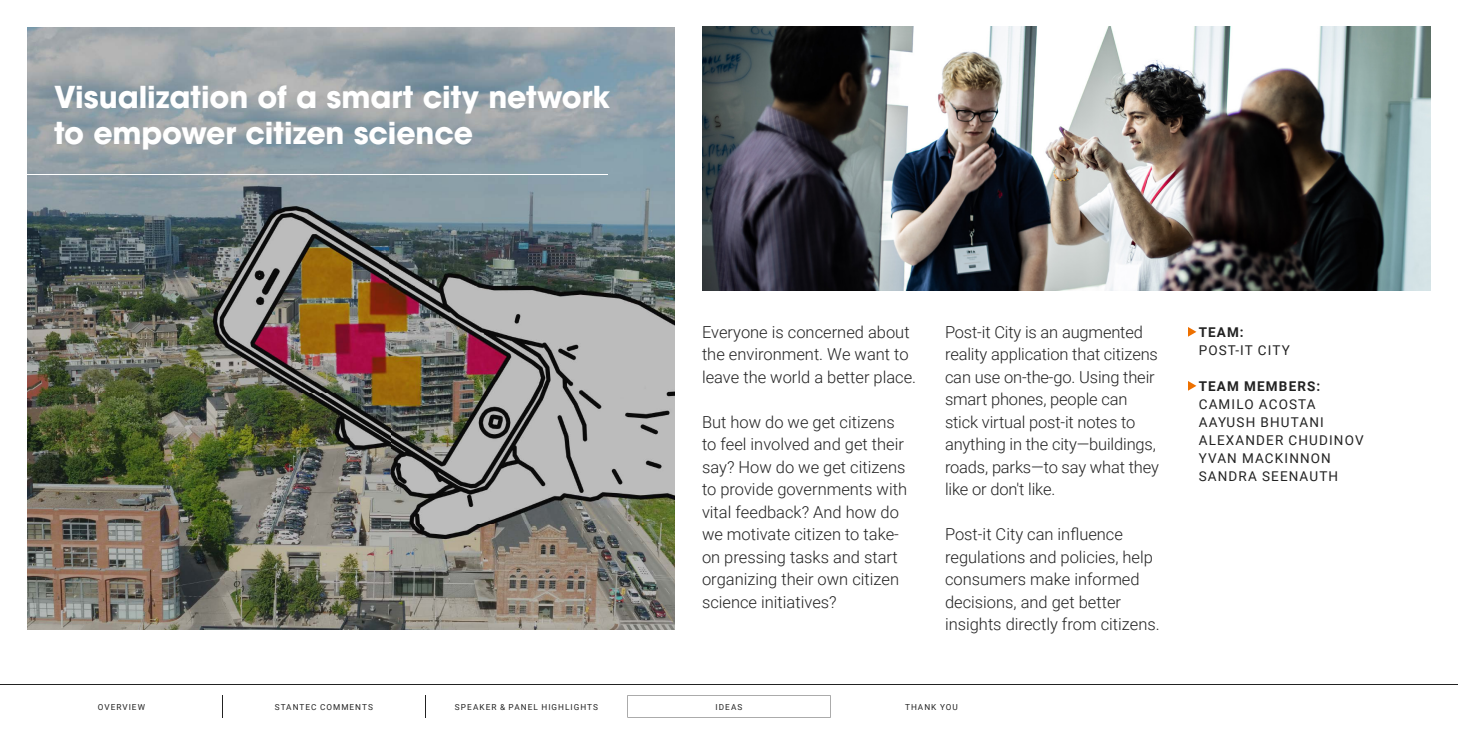
<style>
.page{position:relative;width:1458px;height:729px;background:#fff}
.page>*{position:absolute;margin:0;border:0;box-sizing:border-box;transform-origin:0 0}
.t1{font:700 30px/36px "ITC Avant Garde Pro";letter-spacing:-.005em;color:#fff}
.t2{font:300 16.5px/22.5px "Roboto";color:#222}
.t3{font:13.5px/18px "Roboto";letter-spacing:.085em;color:#222}
.t4{font:700 13.5px "Roboto";letter-spacing:.085em;color:#222}
.t5{font:8.25px "Roboto";letter-spacing:.12em;color:#222}
</style>
<div class="page">
<img style="left:27px;top:27px;width:648px;height:603px">
<img style="left:702px;top:27px;width:729px;height:264px">
<svg style="left:1188px;top:327px;width:8px;height:10px"></svg>
<svg style="left:1188px;top:381px;width:8px;height:10px"></svg>
<hr style="left:0;top:174px;width:608px;height:1px;background:#fff">
<hr style="left:0;top:684px;width:1458px;height:1px;background:#222">
<svg style="left:628px;top:695px;width:203px;height:23px"></svg>
<svg style="left:425px;top:695px;width:1px;height:23px"></svg>
<svg style="left:222px;top:695px;width:1px;height:23px"></svg>
<h1 class="t1" style="left:54px;top:79px;width:558px">Visualization of a smart city network to empower citizen science</h1>
<p class="t2" style="left:702px;top:320px;width:216px">Everyone is concerned about the environment. We want to leave the world a better place.</p>
<p class="t2" style="left:702px;top:410px;width:207px">But how do we get citizens to feel involved and get their say? How do we get citizens to provide governments with vital feedback? And how do we motivate citizen to take&shy;on pressing tasks and start organizing their own citizen science initiatives?</p>
<p class="t2" style="left:945px;top:320px;width:216px">Post-it City is an augmented reality application that citizens can use on-the-go. Using their smart phones, people can stick virtual post-it notes to anything in the city—buildings, roads, parks—to say what they like or don't like.</p>
<p class="t2" style="left:945px;top:522px;width:216px">Post-it City can influence regulations and policies, help consumers make informed decisions, and get better insights directly from citizens.</p>
<p class="t5" style="left:98px;top:701px;width:49px">OVERVIEW</p>
<p class="t5" style="left:275px;top:701px;width:100px">STANTEC COMMENTS</p>
<p class="t5" style="left:455px;top:701px;width:145px">SPEAKER &amp; PANEL HIGHLIGHTS</p>
<p class="t5" style="left:716px;top:701px;width:28px">IDEAS</p>
<p class="t5" style="left:905px;top:701px;width:54px">THANK YOU</p>
<p class="t4" style="left:1199px;top:323px;width:47px">TEAM:</p>
<p class="t3" style="left:1199px;top:341px;width:93px">POST-IT CITY</p>
<p class="t4" style="left:1199px;top:377px;width:123px">TEAM MEMBERS:</p>
<p class="t3" style="left:1199px;top:395px;width:166px">CAMILO ACOSTA<br>AAYUSH BHUTANI<br>ALEXANDER CHUDINOV<br>YVAN MACKINNON<br>SANDRA SEENAUTH</p>
</div>
